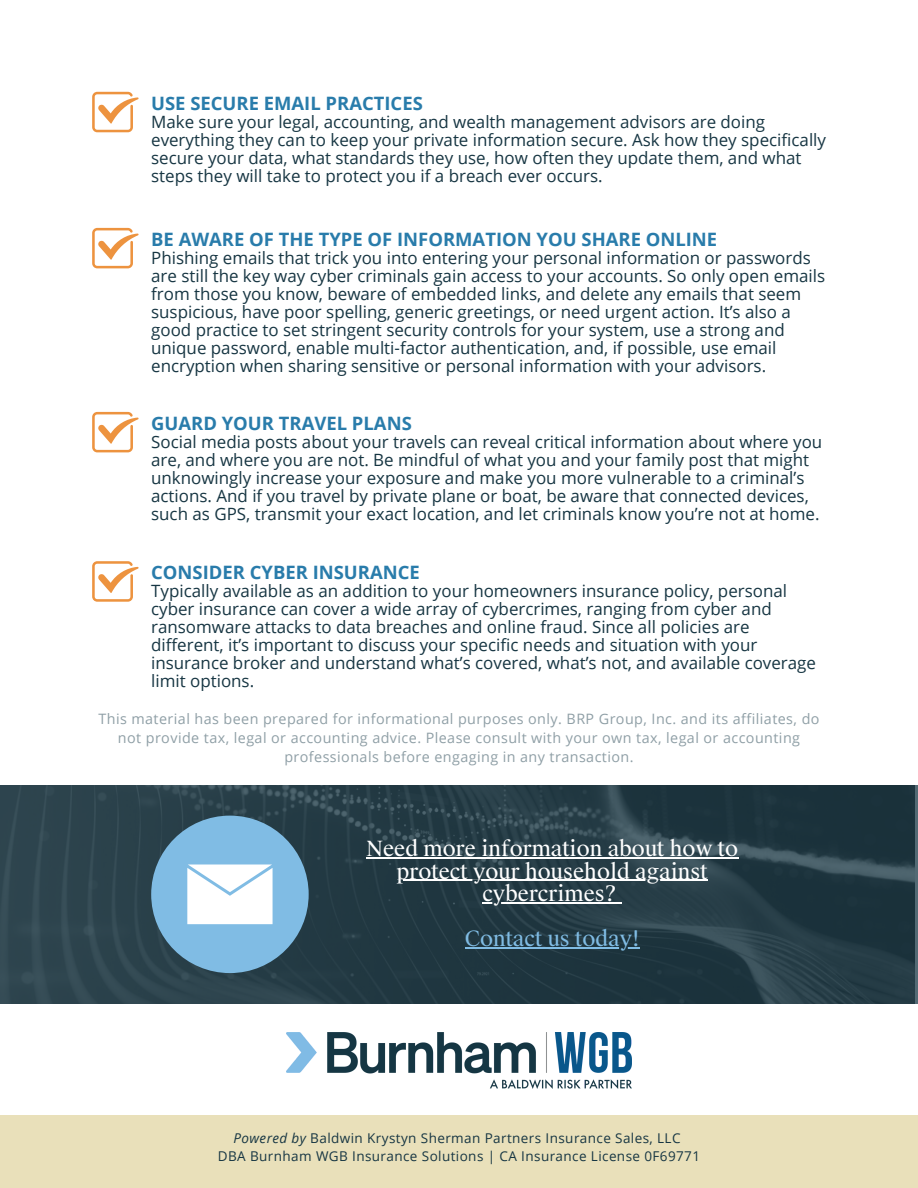
<style>
.page{position:relative;width:918px;height:1188px;background:#fff}
.page>*{position:absolute;margin:0;border:0;box-sizing:border-box;transform-origin:0 0}
.t1{font:21px/22.5px "Suisse Works";color:#fff;text-align:center}
.t2{font:21px "Suisse Works";color:#80bce4}
.t3{font:700 18.45px "Open Sans";color:#297cab}
.t4{font:16.95px/18px "Open Sans";color:#173643}
.t5{font:14.4px/19.2px "Open Sans";letter-spacing:.03em;color:#8f9fa6;text-align:center}
.t6{font:13.5px "Open Sans";letter-spacing:.03em;color:#173643}
.s1{font-style:italic}
</style>
<div class="page">
<svg style="left:92px;top:92px;width:47px;height:40px"></svg>
<svg style="left:92px;top:228px;width:47px;height:40px"></svg>
<svg style="left:92px;top:412px;width:47px;height:40px"></svg>
<svg style="left:92px;top:561px;width:47px;height:41px"></svg>
<svg style="left:0;top:785px;width:918px;height:219px;background:#273e48"></svg>
<div style="left:151px;top:816px;width:158px;height:157px;background:#80bce4;border-radius:50%"></div>
<svg style="left:187px;top:865px;width:86px;height:59px;background:#f6fafd"></svg>
<hr style="left:366px;top:857px;width:372px;height:1px;background:#fff">
<hr style="left:397px;top:880px;width:310px;height:1px;background:#fff">
<hr style="left:482px;top:902px;width:134px;height:1px;background:#fff">
<hr style="left:465px;top:947px;width:175px;height:1px;background:#80bce4">
<img style="left:287px;top:1033px;width:344px;height:56px">
<div style="left:0;top:1116px;width:918px;height:72px;background:#e9e0ba"></div>
<p class="t3" style="left:151px;top:90px;width:273px">USE SECURE EMAIL PRACTICES</p>
<p class="t4" style="left:151px;top:112px;width:676px">Make sure your legal, accounting, and wealth management advisors are doing everything they can to keep your private information secure. Ask how they specifically secure your data, what standards they use, how often they update them, and what steps they will take to protect you if a breach ever occurs.</p>
<p class="t3" style="left:151px;top:226px;width:568px">BE AWARE OF THE TYPE OF INFORMATION YOU SHARE ONLINE</p>
<p class="t4" style="left:151px;top:248px;width:675px">Phishing emails that trick you into entering your personal information or passwords are still the key way cyber criminals gain access to your accounts. So only open emails from those you know, beware of embedded links, and delete any emails that seem suspicious, have poor spelling, generic greetings, or need urgent action. It’s also a good practice to set stringent security controls for your system, use a strong and unique password, enable multi-factor authentication, and, if possible, use email encryption when sharing sensitive or personal information with your advisors.</p>
<p class="t3" style="left:151px;top:410px;width:262px">GUARD YOUR TRAVEL PLANS</p>
<p class="t4" style="left:151px;top:432px;width:673px">Social media posts about your travels can reveal critical information about where you are, and where you are not. Be mindful of what you and your family post that might unknowingly increase your exposure and make you more vulnerable to a criminal’s actions. And if you travel by private plane or boat, be aware that connected devices, such as GPS, transmit your exact location, and let criminals know you’re not at home.</p>
<p class="t3" style="left:151px;top:559px;width:270px">CONSIDER CYBER INSURANCE</p>
<p class="t4" style="left:151px;top:581px;width:666px">Typically available as an addition to your homeowners insurance policy, personal cyber insurance can cover a wide array of cybercrimes, ranging from cyber and ransomware attacks to data breaches and online fraud. Since all policies are different, it’s important to discuss your specific needs and situation with your insurance broker and understand what’s covered, what’s not, and available coverage limit options.</p>
<p class="t5" style="left:98px;top:709px;width:723px">This material has been prepared for informational purposes only. BRP Group, Inc. and its affiliates, do not provide tax, legal or accounting advice. Please consult with your own tax, legal or accounting professionals before engaging in any transaction.</p>
<p class="t1" style="left:366px;top:838px;width:374px">Need more information about how to protect your household against cybercrimes?</p>
<p class="t2" style="left:465px;top:925px;width:176px">Contact us today!</p>
<p class="t6" style="left:234px;top:1128px;width:449px"><span class="s1">Powered by</span> Baldwin Krystyn Sherman Partners Insurance Sales, LLC</p>
<p class="t6" style="left:218px;top:1146px;width:484px">DBA Burnham WGB Insurance Solutions | CA Insurance License 0F69771</p>
</div>
